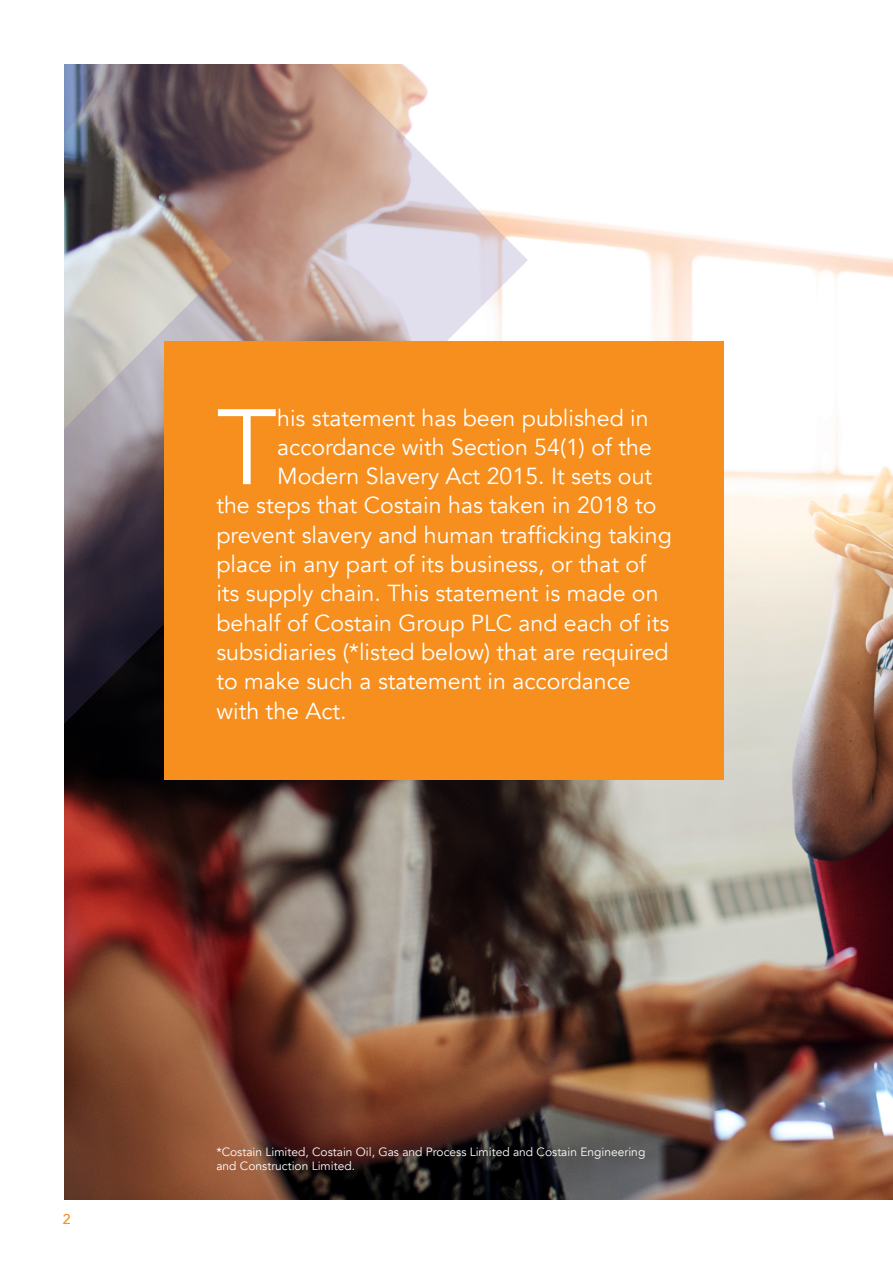
<style>
.page{position:relative;width:893px;height:1263px;background:#fff}
.page>*{position:absolute;margin:0;border:0;box-sizing:border-box;transform-origin:0 0}
.Body_Text_-_1st_Lett{font:105.9px "Avenir";color:#fff}
.Body_Text_-_1st_Lett-2{font:23.1px "Avenir";color:#fff}
.Master_Page_Number{font:500 14.1px "Avenir";color:#f68f1e}
.t1{font:12px/14.4px "Avenir";color:#fff}
</style>
<div class="page">
<img style="left:64px;top:215px;width:829px;height:984px">
<img style="left:64px;top:64px;width:464px;height:787px">
<div style="left:165px;top:341px;width:559px;height:439px;background:#f68f1e"></div>
<p class="Body_Text_-_1st_Lett" style="left:216px;top:385px;width:62px">T</p>
<p class="Body_Text_-_1st_Lett-2" style="left:277px;top:404px;width:373px">his statement has been published in</p>
<p class="Body_Text_-_1st_Lett-2" style="left:277px;top:433px;width:376px">accordance with Section 54(1) of the</p>
<p class="Body_Text_-_1st_Lett-2" style="left:277px;top:462px;width:376px">Modern Slavery Act 2015. It sets out</p>
<p class="Body_Text_-_1st_Lett-2" style="left:216px;top:492px;width:441px">the steps that Costain has taken in 2018 to</p>
<p class="Body_Text_-_1st_Lett-2" style="left:216px;top:521px;width:457px">prevent slavery and human trafficking taking</p>
<p class="Body_Text_-_1st_Lett-2" style="left:216px;top:550px;width:431px">place in any part of its business, or that of</p>
<p class="Body_Text_-_1st_Lett-2" style="left:216px;top:580px;width:444px">its supply chain. This statement is made on</p>
<p class="Body_Text_-_1st_Lett-2" style="left:216px;top:609px;width:454px">behalf of Costain Group PLC and each of its</p>
<p class="Body_Text_-_1st_Lett-2" style="left:216px;top:638px;width:454px">subsidiaries (*listed below) that are required</p>
<p class="Body_Text_-_1st_Lett-2" style="left:216px;top:667px;width:416px">to make such a statement in accordance</p>
<p class="Body_Text_-_1st_Lett-2" style="left:216px;top:697px;width:132px">with the Act.</p>
<p class="Master_Page_Number" style="left:63px;top:1207px;width:9px">2</p>
<p class="t1" style="left:216px;top:1145px;width:430px">*Costain Limited, Costain Oil, Gas and Process Limited and Costain Engineering and Construction Limited.</p>
</div>
